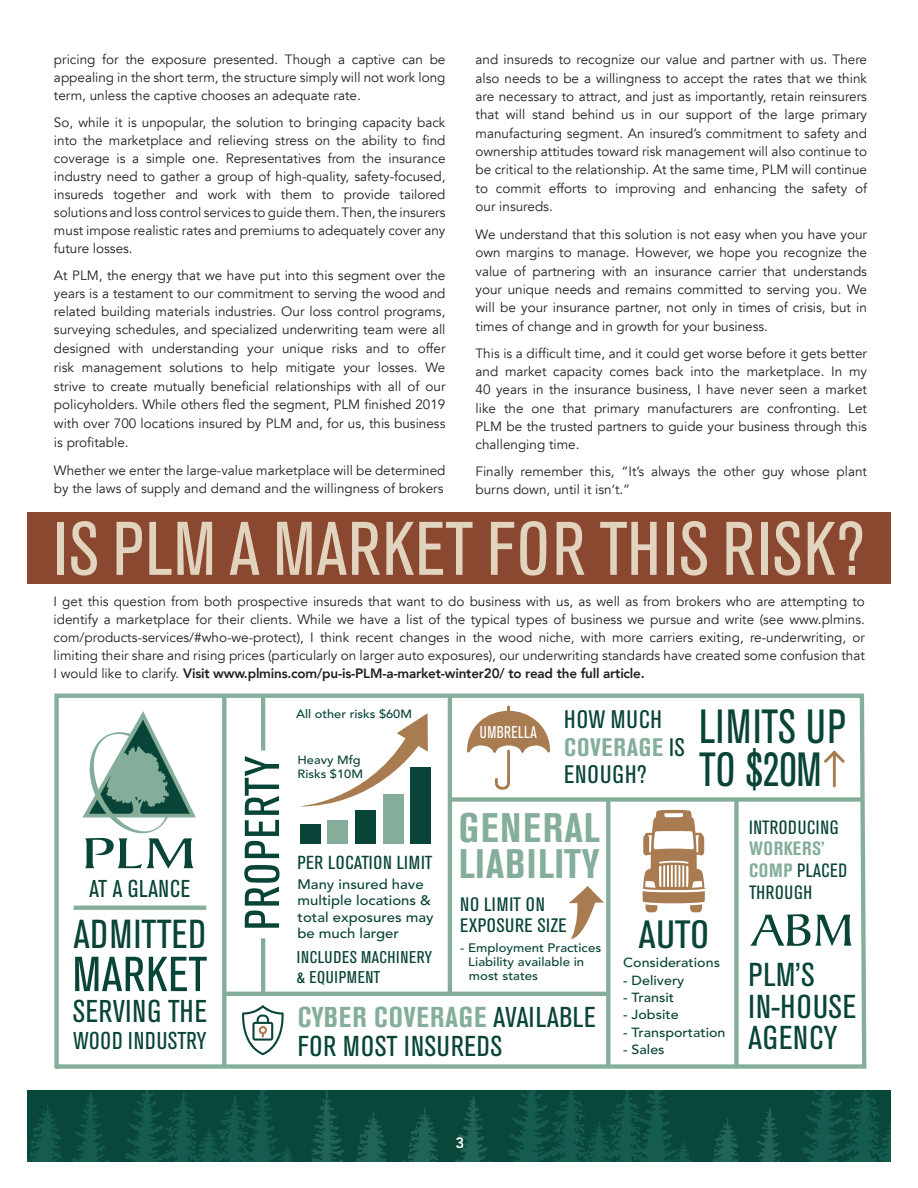
<style>
.page{position:relative;width:918px;height:1188px;background:#fff}
.page>*{position:absolute;margin:0;border:0;box-sizing:border-box;transform-origin:0 0}
.t1{font:condensed 75px "Akzidenz Grotesk BE";letter-spacing:.02em;color:#e1d3be}
.t2{font:condensed 48.6px "Akzidenz Grotesk BE";letter-spacing:.02em;color:#084437;scale:1.04 1}
.t3{font:48.6px "Baker Signet Std";color:#084437;scale:1.08 1}
.t4{font:condensed 48.45px "Akzidenz Grotesk BE";letter-spacing:.02em;color:#084437;scale:1.04 1}
.t5{font:condensed 47.55px/42.9px "Akzidenz Grotesk BE";color:#084437;scale:.94 1}
.t6{font:700 condensed 40.8px/36.3px "Akzidenz Grotesk BE";letter-spacing:.025em;color:#84ae9a;scale:1.04 1}
.t7{font:condensed 40.05px "Akzidenz Grotesk BE";letter-spacing:.02em;color:#084437}
.t8{font:condensed 39.15px "Akzidenz Grotesk BE";color:#084437;scale:1.08 1}
.t9{font:condensed 32.85px/32px "Akzidenz Grotesk BE";letter-spacing:.02em;color:#084437;scale:1.04 1}
.t10{font:condensed 31.2px "Akzidenz Grotesk BE";letter-spacing:.02em;color:#084437}
.t11{font:condensed 28.5px/28.3px "Akzidenz Grotesk BE";letter-spacing:.02em;color:#084437;scale:1.04 1}
.t12{font:condensed 25.05px/27.5px "Akzidenz Grotesk BE";letter-spacing:.04em;color:#084437;scale:1.04 1}
.t13{font:condensed 24.15px "Akzidenz Grotesk BE";letter-spacing:.025em;color:#084437}
.t14{font:condensed 19.35px/21px "Akzidenz Grotesk BE";letter-spacing:.02em;color:#084437;scale:1.08 1}
.t15{font:condensed 19.05px/21.8px "Akzidenz Grotesk BE";letter-spacing:.02em;color:#084437;scale:1.04 1}
.t16{font:condensed 19.05px "Akzidenz Grotesk BE";letter-spacing:.04em;color:#084437;scale:1.04 1}
.t17{font:condensed 18.75px "Akzidenz Grotesk BE";letter-spacing:.02em;color:#084437;scale:1.08 1}
.t18{font:condensed 16.95px/20.2px "Akzidenz Grotesk BE";letter-spacing:.02em;color:#084437;scale:1.08 1}
.t19{font:condensed 16.95px "Akzidenz Grotesk BE";letter-spacing:.02em;color:#fff;scale:.94 1}
.t20{font:800 15px "Avenir";color:#fff}
.t21{font:500 13.8px/16.5px "Avenir";color:#084437;scale:1.08 1}
.t22{font:13.5px/18.3px "Avenir";color:#231f20;text-align:justify}
.t23{font:500 13.2px "Avenir";color:#084437;scale:1.08 1}
.t24{font:500 12.15px/14px "Avenir";color:#084437;scale:1.08 1}
.t25{font:500 11.85px/14.2px "Avenir";color:#084437;scale:1.08 1}
.s1{font-weight:800}
.s2{font-weight:700;color:#84ae9a}
</style>
<div class="page">
<div style="left:27px;top:513px;width:864px;height:71px;background:#8b4830"></div>
<img style="left:27px;top:1090px;width:864px;height:72px">
<svg style="left:54px;top:694px;width:813px;height:375px"></svg>
<svg style="left:82px;top:711px;width:114px;height:158px"></svg>
<p class="t22" style="left:54px;top:51px;width:393px">pricing for the exposure presented. Though a captive can be appealing in the short term, the structure simply will not work long term, unless the captive chooses an adequate rate.</p>
<p class="t22" style="left:54px;top:114px;width:393px">So, while it is unpopular, the solution to bringing capacity back into the marketplace and relieving stress on the ability to find coverage is a simple one. Representatives from the insurance industry need to gather a group of high-quality, safety-focused, insureds together and work with them to provide tailored solutions and loss control services to guide them. Then, the insurers must impose realistic rates and premiums to adequately cover any future losses.</p>
<p class="t22" style="left:54px;top:267px;width:393px">At PLM, the energy that we have put into this segment over the years is a testament to our commitment to serving the wood and related building materials industries. Our loss control programs, surveying schedules, and specialized underwriting team were all designed with understanding your unique risks and to offer risk management solutions to help mitigate your losses. We strive to create mutually beneficial relationships with all of our policyholders. While others fled the segment, PLM finished 2019 with over 700 locations insured by PLM and, for us, this business is profitable.</p>
<p class="t22" style="left:54px;top:461px;width:393px">Whether we enter the large-value marketplace will be determined by the laws of supply and demand and the willingness of brokers</p>
<p class="t22" style="left:476px;top:51px;width:393px">and insureds to recognize our value and partner with us. There also needs to be a willingness to accept the rates that we think are necessary to attract, and just as importantly, retain reinsurers that will stand behind us in our support of the large primary manufacturing segment. An insured’s commitment to safety and ownership attitudes toward risk management will also continue to be critical to the relationship. At the same time, PLM will continue to commit efforts to improving and enhancing the safety of our insureds.</p>
<p class="t22" style="left:476px;top:226px;width:393px">We understand that this solution is not easy when you have your own margins to manage. However, we hope you recognize the value of partnering with an insurance carrier that understands your unique needs and remains committed to serving you. We will be your insurance partner, not only in times of crisis, but in times of change and in growth for your business.</p>
<p class="t22" style="left:476px;top:344px;width:393px">This is a difficult time, and it could get worse before it gets better and market capacity comes back into the marketplace. In my 40 years in the insurance business, I have never seen a market like the one that primary manufacturers are confronting. Let PLM be the trusted partners to guide your business through this challenging time.</p>
<p class="t22" style="left:476px;top:463px;width:393px">Finally remember this, “It’s always the other guy whose plant burns down, until it isn’t.”</p>
<h1 class="t1" style="left:54px;top:507px;width:813px">IS PLM A MARKET FOR THIS RISK?</h1>
<p class="t22" style="left:54px;top:593px;width:813px">I get this question from both prospective insureds that want to do business with us, as well as from brokers who are attempting to identify a marketplace for their clients. While we have a list of the typical types of business we pursue and write (see www.plmins. com/products-services/#who-we-protect), I think recent changes in the wood niche, with more carriers exiting, re-underwriting, or limiting their share and rising prices (particularly on larger auto exposures), our underwriting standards have created some confusion that I would like to clarify. <span class="s1">Visit www.plmins.com/pu-is-PLM-a-market-winter20/ to read the full article.</span></p>
<h3 class="t13" style="left:90px;top:875px;width:102px">AT A GLANCE</h3>
<h3 class="t7" style="left:74px;top:912px;width:133px">ADMITTED</h3>
<h2 class="t2" style="left:73px;top:947px;width:131px">MARKET</h2>
<h3 class="t10" style="left:73px;top:994px;width:136px">SERVING THE</h3>
<h3 class="t13" style="left:73px;top:1027px;width:135px">WOOD INDUSTRY</h3>
<h3 class="t4" style="left:235px;top:930px;width:169px;rotate:-90deg">PROPERTY</h3>
<p class="t25" style="left:296px;top:706px;width:109px">All other risks $60M</p>
<h3 class="t12" style="left:564px;top:706px;width:117px">HOW MUCH<br><span class="s2">COVERAGE</span> IS<br>ENOUGH?</h3>
<h3 class="t5" style="left:699px;top:706px;width:158px">LIMITS UP<br>TO $20M</h3>
<h3 class="t16" style="left:749px;top:817px;width:88px">INTRODUCING</h3>
<h3 class="t15" style="left:749px;top:838px;width:96px"><span class="s2">WORKERS’<br>COMP</span> PLACED<br>THROUGH</h3>
<h2 class="t3" style="left:752px;top:904px;width:95px">ABM</h2>
<h3 class="t9" style="left:748px;top:959px;width:105px">PLM’S<br>IN-HOUSE<br>AGENCY</h3>
<p class="t19" style="left:480px;top:723px;width:62px">UMBRELLA</p>
<p class="t25" style="left:298px;top:752px;width:62px">Heavy Mfg<br>Risks $10M</p>
<h3 class="t6" style="left:459px;top:810px;width:137px">GENERAL<br>LIABILITY</h3>
<h3 class="t17" style="left:297px;top:852px;width:127px">PER LOCATION LIMIT</h3>
<p class="t21" style="left:298px;top:875px;width:127px">Many insured have multiple locations &amp; total exposures may be much larger</p>
<p class="t18" style="left:297px;top:947px;width:127px">INCLUDES MACHINERY &amp; EQUIPMENT</p>
<h3 class="t11" style="left:298px;top:1004px;width:288px"><span class="s2">CYBER COVERAGE</span> AVAILABLE<br>FOR MOST INSUREDS</h3>
<h3 class="t14" style="left:460px;top:894px;width:100px">NO LIMIT ON<br>EXPOSURE SIZE</h3>
<p class="t24" style="left:468px;top:940px;width:125px;text-indent:-8px">- Employment Practices<br>Liability available in most states</p>
<h3 class="t8" style="left:639px;top:913px;width:66px">AUTO</h3>
<p class="t23" style="left:623px;top:951px;width:91px">Considerations</p>
<p class="t23" style="left:623px;top:969px;width:58px">- Delivery</p>
<p class="t23" style="left:623px;top:986px;width:49px">- Transit</p>
<p class="t23" style="left:623px;top:1003px;width:53px">- Jobsite</p>
<p class="t23" style="left:623px;top:1021px;width:96px">- Transportation</p>
<p class="t23" style="left:623px;top:1038px;width:40px">- Sales</p>
<p class="t20" style="left:456px;top:1131px;width:10px">3</p>
</div>
